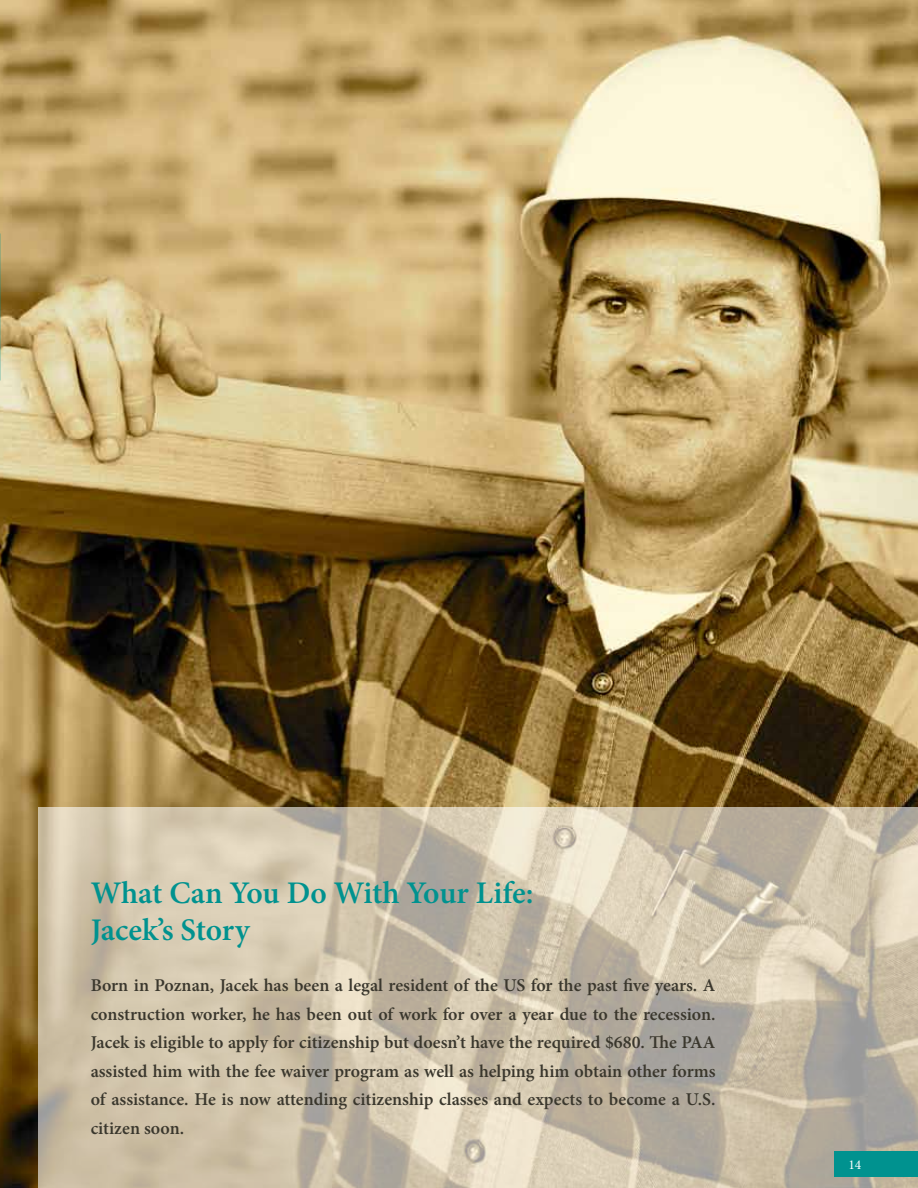
<style>
.page{position:relative;width:918px;height:1188px;background:#fff}
.page>*{position:absolute;margin:0;border:0;box-sizing:border-box;transform-origin:0 0}
.t1{font:600 31.5px/37.8px "Minion Pro";letter-spacing:-.01em;color:#00928f}
.t2{font:600 18px/28.5px "Minion Pro";color:#3a372d;text-align:justify}
.t3{font:13.5px "Minion Pro";color:#fff}
</style>
<div class="page">
<img style="left:0;top:0;width:918px;height:1188px">
<svg style="left:39px;top:808px;width:879px;height:380px;background:#cbc0ab"></svg>
<hr style="left:0;top:896px;width:1px;height:267px;background:#3a372d">
<div style="left:834px;top:1151px;width:84px;height:26px;background:#00928f"></div>
<h1 class="t1" style="left:91px;top:874px;width:444px">What Can You Do With Your Life:<br>Jacek’s Story</h1>
<p class="t2" style="left:91px;top:971px;width:626px">Born in Poznan, Jacek has been a legal resident of the US for the past five years. A construction worker, he has been out of work for over a year due to the recession.<br>Jacek is eligible to apply for citizenship but doesn’t have the required $680. The PAA assisted him with the fee waiver program as well as helping him obtain other forms of assistance. He is now attending citizenship classes and expects to become a U.S. citizen soon.</p>
<p class="t3" style="left:848px;top:1156px;width:14px">14</p>
</div>
